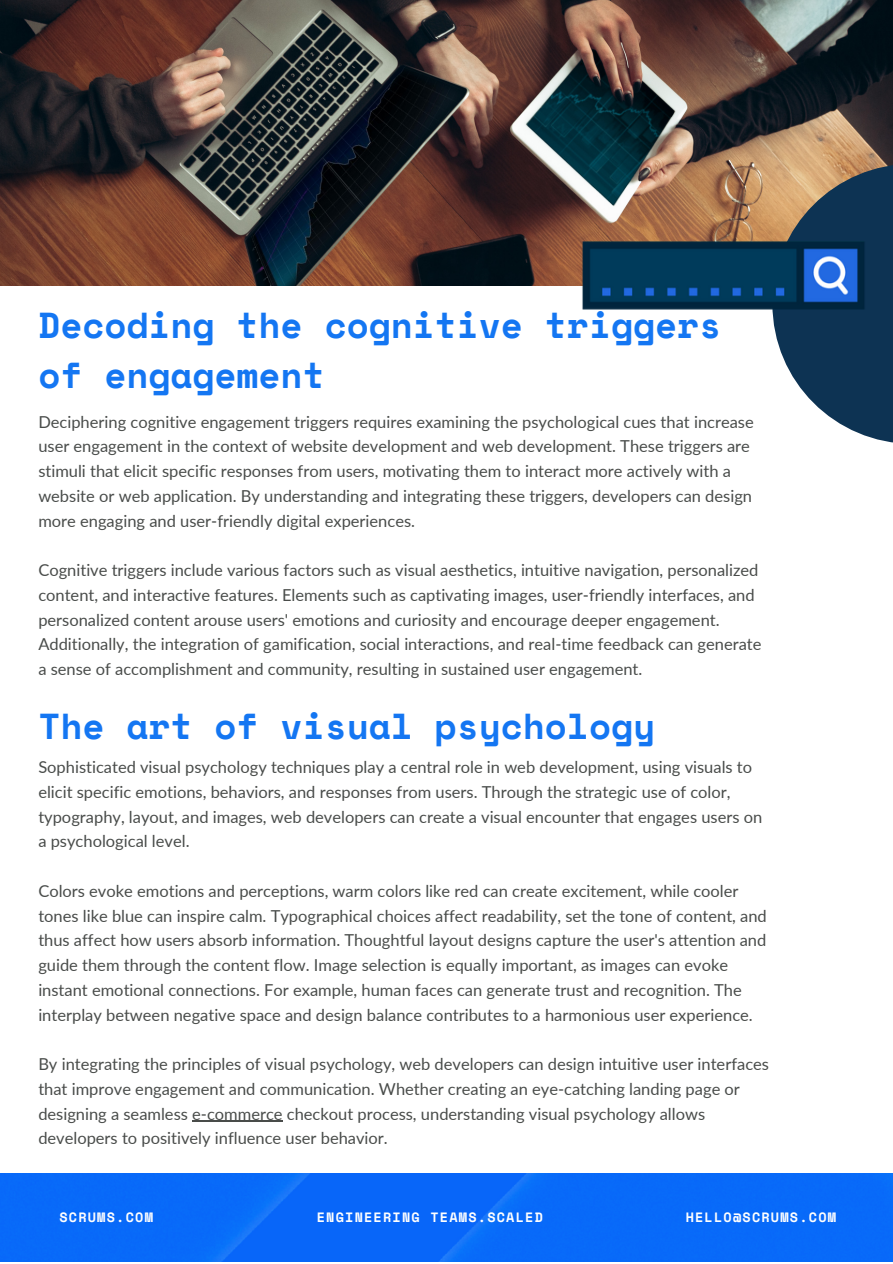
<style>
.page{position:relative;width:893px;height:1264px;background:#fff}
.page>*{position:absolute;margin:0;border:0;box-sizing:border-box;transform-origin:0 0}
.t1{font:700 36px/49.5px "Space Mono";color:#1476f2}
.t2{font:16.5px/24.8px "Lato";color:#494c4a}
.t3{font:700 13.5px "Space Mono";letter-spacing:.09em;color:#fff}
</style>
<div class="page">
<img style="left:0;top:0;width:892px;height:286px">
<svg style="left:772px;top:164px;width:120px;height:279px;fill:#0d3353"></svg>
<img style="left:573px;top:229px;width:301px;height:93px">
<div style="left:0;top:1173px;width:892px;height:88px;background:#0869f9"></div>
<hr style="left:192px;top:1120px;width:90px;height:1px;background:#494c4a">
<p class="t1" style="left:38px;top:300px;width:684px">Decoding the cognitive triggers of engagement</p>
<p class="t2" style="left:38px;top:409px;width:717px">Deciphering cognitive engagement triggers requires examining the psychological cues that increase user engagement in the context of website development and web development. These triggers are stimuli that elicit specific responses from users, motivating them to interact more actively with a website or web application. By understanding and integrating these triggers, developers can design more engaging and user-friendly digital experiences.</p>
<p class="t2" style="left:38px;top:557px;width:724px">Cognitive triggers include various factors such as visual aesthetics, intuitive navigation, personalized content, and interactive features. Elements such as captivating images, user-friendly interfaces, and personalized content arouse users' emotions and curiosity and encourage deeper engagement.<br>Additionally, the integration of gamification, social interactions, and real-time feedback can generate a sense of accomplishment and community, resulting in sustained user engagement.</p>
<p class="t1" style="left:38px;top:701px;width:618px">The art of visual psychology</p>
<p class="t2" style="left:38px;top:754px;width:725px">Sophisticated visual psychology techniques play a central role in web development, using visuals to elicit specific emotions, behaviors, and responses from users. Through the strategic use of color, typography, layout, and images, web developers can create a visual encounter that engages users on a psychological level.</p>
<p class="t2" style="left:38px;top:878px;width:730px">Colors evoke emotions and perceptions, warm colors like red can create excitement, while cooler tones like blue can inspire calm. Typographical choices affect readability, set the tone of content, and thus affect how users absorb information. Thoughtful layout designs capture the user's attention and guide them through the content flow. Image selection is equally important, as images can evoke instant emotional connections. For example, human faces can generate trust and recognition. The interplay between negative space and design balance contributes to a harmonious user experience.</p>
<p class="t2" style="left:38px;top:1051px;width:732px">By integrating the principles of visual psychology, web developers can design intuitive user interfaces that improve engagement and communication. Whether creating an eye-catching landing page or designing a seamless e-commerce checkout process, understanding visual psychology allows developers to positively influence user behavior.</p>
<p class="t3" style="left:59px;top:1206px;width:95px">SCRUMS.COM</p>
<p class="t3" style="left:317px;top:1206px;width:228px">ENGINEERING TEAMS.SCALED</p>
<p class="t3" style="left:685px;top:1206px;width:152px">HELLO@SCRUMS.COM</p>
</div>
